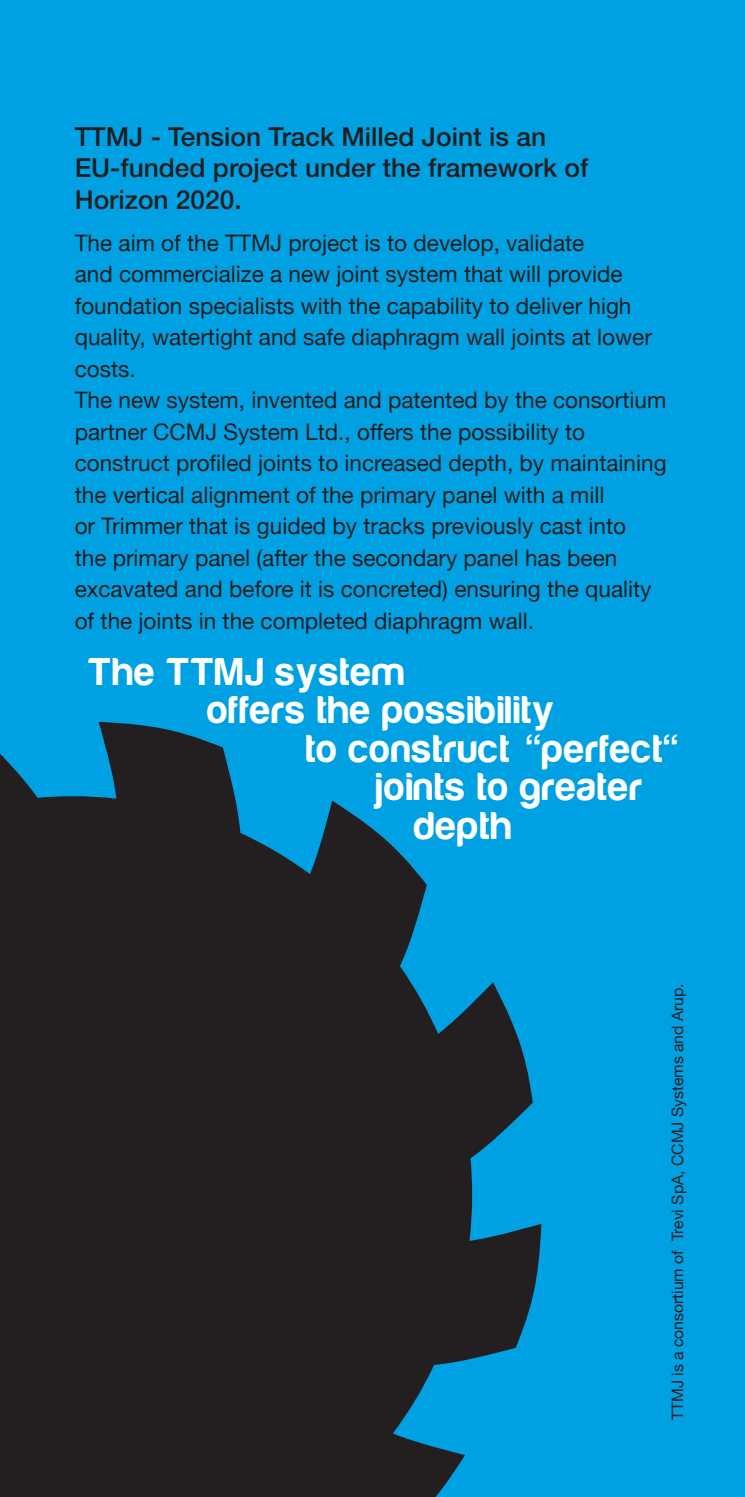
<style>
.page{position:relative;width:745px;height:1497px;background:#fff}
.page>*{position:absolute;margin:0;border:0;box-sizing:border-box;transform-origin:0 0}
.t1{font:40.25px/38.5px "Harabara";letter-spacing:.04em;color:#fff}
.t2{font:500 26.25px "Helvetica Neue";color:#231f20}
.t3{font:22.75px/31.5px "Helvetica Neue";color:#231f20}
.t4{font:15.75px "Helvetica Neue";color:#231f20}
</style>
<div class="page">
<div style="left:0;top:0;width:744px;height:1443px;background:#00a1e3"></div>
<svg style="left:0;top:722px;width:541px;height:775px;fill:#231f20"></svg>
<svg style="left:743px;top:1491px;width:2px;height:6px"></svg>
<p class="t2" style="left:75px;top:121px;width:472px">TTMJ - Tension Track Milled Joint is an</p>
<p class="t2" style="left:75px;top:152px;width:515px">EU-funded project under the framework of</p>
<p class="t2" style="left:75px;top:184px;width:168px">Horizon 2020.</p>
<p class="t3" style="left:75px;top:226px;width:578px">The aim of the TTMJ project is to develop, validate<br>and commercialize a new joint system that will provide foundation specialists with the capability to deliver high quality, watertight and safe diaphragm wall joints at lower costs.</p>
<p class="t3" style="left:75px;top:384px;width:593px">The new system, invented and patented by the consortium partner CCMJ System Ltd., offers the possibility to construct profiled joints to increased depth, by maintaining the vertical alignment of the primary panel with a mill<br>or Trimmer that is guided by tracks previously cast into<br>the primary panel (after the secondary panel has been excavated and before it is concreted) ensuring the quality of the joints in the completed diaphragm wall.</p>
<p class="t1" style="left:88px;top:653px;width:318px">The TTMJ system</p>
<p class="t1" style="left:207px;top:691px;width:347px">offers the possibility</p>
<p class="t1" style="left:305px;top:730px;width:373px">to construct "perfect"</p>
<p class="t1" style="left:414px;top:768px;width:229px;text-indent:-38px">joints to greater depth</p>
<p class="t4" style="left:667px;top:1420px;width:439px;rotate:-90deg">TTMJ is a consortium of Trevi SpA, CCMJ Systems and Arup.</p>
</div>
